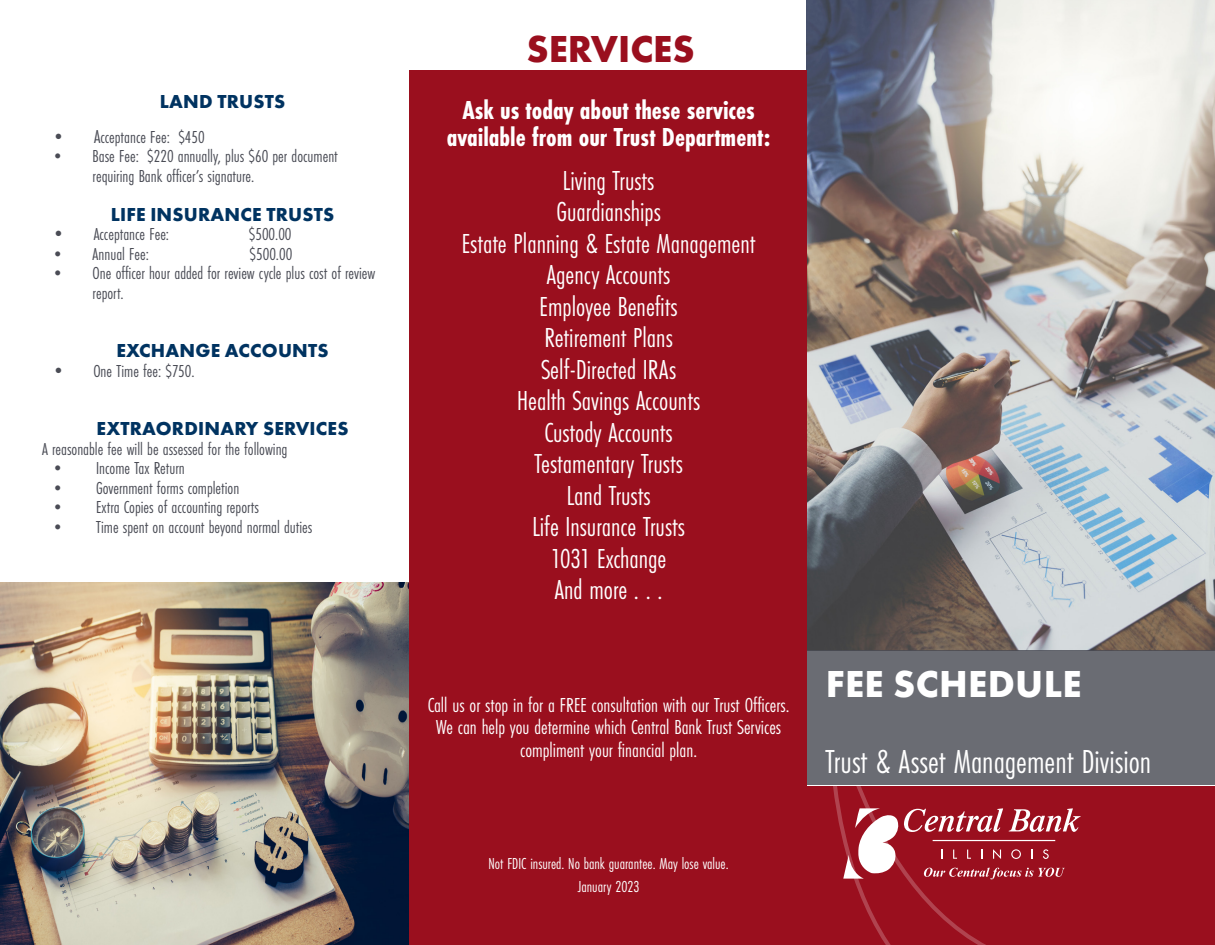
<style>
.page{position:relative;width:1215px;height:945px;background:#fff}
.page>*{position:absolute;margin:0;border:0;box-sizing:border-box;transform-origin:0 0}
.t1{font:700 39px "Futura PT";letter-spacing:.01em;color:#fff}
.t2{font:700 39px "Futura PT";color:#9a0f1e}
.t3{font:34.5px "Futura PT Cond";color:#fff}
.t4{font:28.5px "Futura PT Cond";color:#fff}
.t5{font:700 27px/27px "Futura PT Cond";color:#fff;text-align:center}
.t6{font:21px/22.5px "Futura PT Cond";color:#fff;text-align:center}
.t7{font:700 19.5px "Futura PT";letter-spacing:.01em;color:#003361}
.t8{font:18px/19.5px "Futura PT Cond";color:#4a4c55}
.t9{font:16.5px "Futura PT Cond";color:#fff}
.s1{font-size:19.5px}
</style>
<div class="page">
<div style="left:805px;top:785px;width:410px;height:160px;background:#9a0f1e"></div>
<svg style="left:822px;top:785px;width:259px;height:160px"></svg>
<img style="left:806px;top:0;width:409px;height:651px">
<div style="left:805px;top:651px;width:409px;height:134px;background:#6a6c73"></div>
<div style="left:409px;top:71px;width:397px;height:874px;background:#9a0f1e"></div>
<img style="left:0;top:583px;width:409px;height:362px">
<p class="t7" style="left:160px;top:89px;width:127px">LAND TRUSTS</p>
<p class="t8" style="left:49px;top:127px;width:157px"><span class="s1">• A</span>cceptance Fee: $450</p>
<p class="t8" style="left:93px;top:147px;width:247px;text-indent:-44px">• Base Fee: $220 annually, plus $60 per document requiring Bank officer’s signature.</p>
<p class="t7" style="left:111px;top:202px;width:225px">LIFE INSURANCE TRUSTS</p>
<p class="t8" style="left:49px;top:225px;width:122px"><span class="s1">•</span> Acceptance Fee:</p>
<p class="t8" style="left:249px;top:225px;width:44px">$500.00</p>
<p class="t8" style="left:49px;top:244px;width:102px">• Annual Fee:</p>
<p class="t8" style="left:250px;top:244px;width:44px">$500.00</p>
<p class="t8" style="left:93px;top:264px;width:284px;text-indent:-44px">• One officer hour added for review cycle plus cost of review report.</p>
<p class="t7" style="left:116px;top:338px;width:214px">EXCHANGE ACCOUNTS</p>
<p class="t8" style="left:49px;top:361px;width:147px"><span class="s1">•</span> One Time fee: $750.</p>
<p class="t7" style="left:97px;top:416px;width:253px">EXTRAORDINARY SERVICES</p>
<p class="t8" style="left:42px;top:439px;width:247px">A reasonable fee will be assessed for the following</p>
<p class="t8" style="left:49px;top:459px;width:137px">• Income Tax Return</p>
<p class="t8" style="left:49px;top:478px;width:192px">• Government forms completion</p>
<p class="t8" style="left:49px;top:498px;width:212px">• Extra Copies of accounting reports</p>
<p class="t8" style="left:49px;top:517px;width:265px">• Time spent on account beyond normal duties</p>
<p class="t2" style="left:527px;top:24px;width:170px">SERVICES</p>
<p class="t5" style="left:447px;top:97px;width:325px">Ask us today about these services available from our Trust Department:</p>
<p class="t4" style="left:563px;top:164px;width:93px">Living Trusts</p>
<p class="t4" style="left:556px;top:195px;width:106px">Guardianships</p>
<p class="t4" style="left:462px;top:227px;width:295px">Estate Planning &amp; Estate Management</p>
<p class="t4" style="left:547px;top:258px;width:125px">Agency Accounts</p>
<p class="t4" style="left:540px;top:290px;width:140px">Employee Benefits</p>
<p class="t4" style="left:545px;top:321px;width:130px">Retirement Plans</p>
<p class="t4" style="left:541px;top:353px;width:137px">Self-Directed IRAs</p>
<p class="t4" style="left:517px;top:384px;width:184px">Health Savings Accounts</p>
<p class="t4" style="left:545px;top:416px;width:129px">Custody Accounts</p>
<p class="t4" style="left:534px;top:447px;width:150px">Testamentary Trusts</p>
<p class="t4" style="left:567px;top:479px;width:85px">Land Trusts</p>
<p class="t4" style="left:532px;top:510px;width:154px">Life Insurance Trusts</p>
<p class="t4" style="left:551px;top:542px;width:117px">1031 Exchange</p>
<p class="t4" style="left:555px;top:573px;width:109px">And more . . .</p>
<p class="t6" style="left:428px;top:694px;width:363px">Call us or stop in for a FREE consultation with our Trust Officers.<br>We can help you determine which Central Bank Trust Services compliment your financial plan.</p>
<p class="t9" style="left:489px;top:854px;width:242px">Not FDIC insured. No bank guarantee. May lose value.</p>
<p class="t9" style="left:578px;top:877px;width:63px">January 2023</p>
<p class="t1" style="left:826px;top:659px;width:257px">FEE SCHEDULE</p>
<p class="t3" style="left:826px;top:742px;width:327px">Trust &amp; Asset Management Division</p>
</div>
